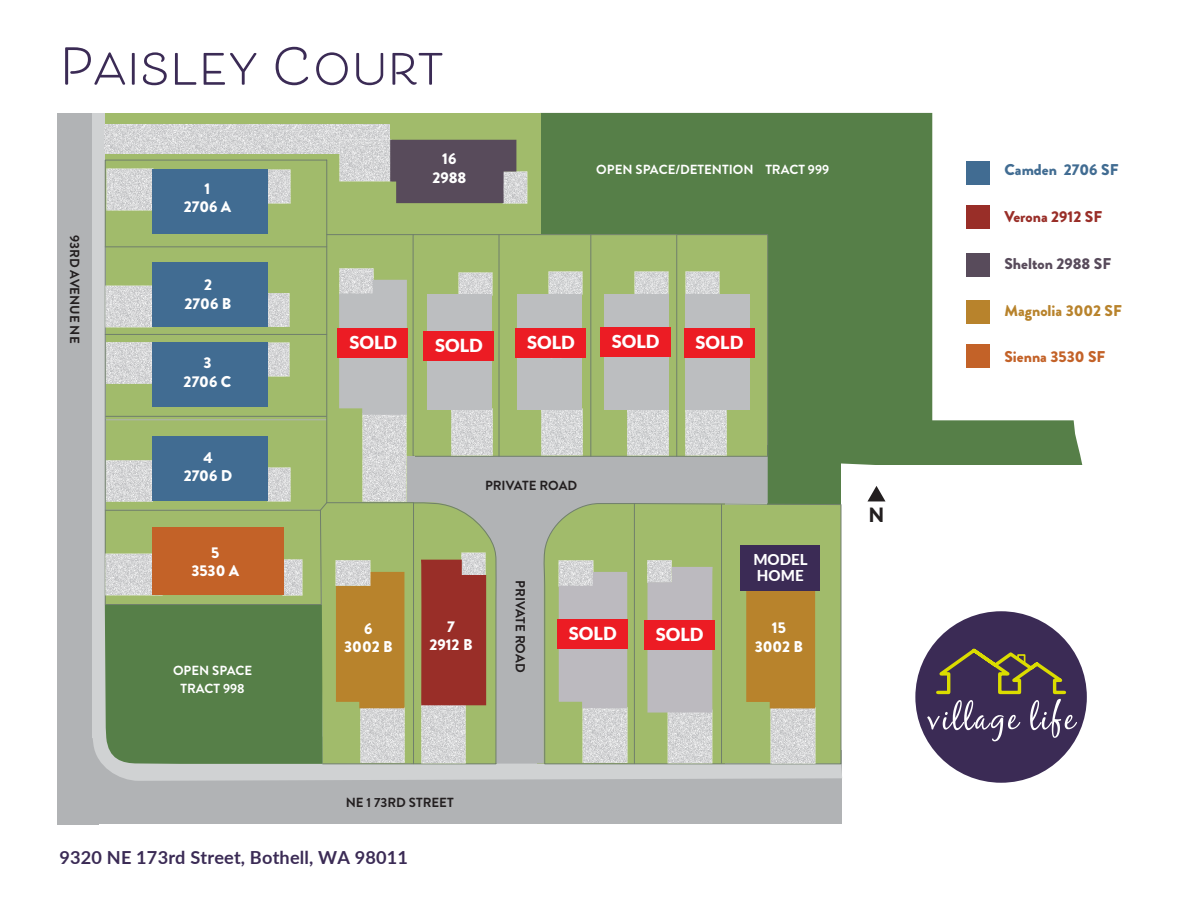
<style>
.page{position:relative;width:1188px;height:918px;background:#fff}
.page>*{position:absolute;margin:0;border:0;box-sizing:border-box;transform-origin:0 0}
.t1{font:900 19.65px "Lato";color:#231f20}
.t2{font:700 18px "Lato";letter-spacing:.01em;color:#3b2b55}
.t3{font:900 18px "Lato";color:#fff}
.t4{font:900 15.6px/18.8px "Brandon Grotesque";color:#fff;text-align:center}
.t5{font:900 15.6px "Brandon Grotesque";color:#b8832c}
.t6{font:900 15.6px "Brandon Grotesque";color:#584b5b}
.t7{font:900 15.6px "Brandon Grotesque";color:#416c92}
.t8{font:900 15.6px "Brandon Grotesque";color:#992e28}
.t9{font:900 15.6px "Brandon Grotesque";color:#c36228}
.t10{font:800 15px/16.5px "Lato";color:#fff}
.t11{font:700 13.2px "Brandon Grotesque";color:#231f20}
.t12{font:700 13.2px/17.5px "Brandon Grotesque";color:#fff;text-align:center}
</style>
<div class="page">
<svg style="left:867px;top:486px;width:19px;height:15px"></svg>
<div style="left:57px;top:113px;width:42px;height:712px;background:#b1b3b5"></div>
<div style="left:65px;top:751px;width:776px;height:73px;background:#b1b3b5"></div>
<svg style="left:540px;top:113px;width:542px;height:352px;fill:#567f48"></svg>
<div style="left:93px;top:113px;width:12px;height:625px;background:#d0d2d3"></div>
<div style="left:768px;top:445px;width:73px;height:60px;background:#567f48"></div>
<hr style="left:634px;top:504px;width:1px;height:260px;background:#707f6c">
<hr style="left:721px;top:505px;width:1px;height:258px;background:#707f6c">
<hr style="left:676px;top:235px;width:1px;height:221px;background:#707f6c">
<hr style="left:499px;top:235px;width:1px;height:221px;background:#707f6c">
<hr style="left:590px;top:235px;width:1px;height:221px;background:#707f6c">
<div style="left:915px;top:611px;width:172px;height:172px;background:#3b2b55;border-radius:50%"></div>
<svg style="left:927px;top:646px;width:150px;height:95px"></svg>
<img style="left:408px;top:218px;width:107px;height:131px">
<img style="left:407px;top:355px;width:80px;height:144px">
<div style="left:428px;top:294px;width:64px;height:116px;background:#bcbec0"></div>
<img style="left:495px;top:217px;width:141px;height:131px">
<img style="left:487px;top:355px;width:86px;height:151px">
<div style="left:518px;top:294px;width:64px;height:115px;background:#bcbec0"></div>
<img style="left:581px;top:218px;width:50px;height:131px">
<img style="left:573px;top:355px;width:58px;height:151px">
<div style="left:604px;top:294px;width:64px;height:116px;background:#bcbec0"></div>
<img style="left:631px;top:218px;width:142px;height:131px">
<img style="left:631px;top:355px;width:150px;height:151px">
<div style="left:686px;top:294px;width:64px;height:116px;background:#bcbec0"></div>
<img style="left:213px;top:430px;width:96px;height:72px">
<img style="left:92px;top:438px;width:60px;height:62px">
<div style="left:152px;top:437px;width:116px;height:64px;background:#416c92"></div>
<img style="left:213px;top:257px;width:72px;height:31px">
<img style="left:92px;top:265px;width:60px;height:23px">
<div style="left:152px;top:262px;width:115px;height:65px;background:#416c92"></div>
<img style="left:213px;top:288px;width:126px;height:142px">
<img style="left:92px;top:288px;width:115px;height:150px">
<div style="left:152px;top:343px;width:116px;height:64px;background:#416c92"></div>
<img style="left:213px;top:115px;width:72px;height:142px">
<img style="left:92px;top:115px;width:115px;height:150px">
<div style="left:152px;top:169px;width:116px;height:65px;background:#416c92"></div>
<img style="left:309px;top:360px;width:152px;height:142px">
<img style="left:285px;top:235px;width:142px;height:113px">
<svg style="left:339px;top:280px;width:68px;height:135px;background:#bcbfbf"></svg>
<img style="left:306px;top:765px;width:62px;height:15px">
<svg style="left:105px;top:502px;width:310px;height:263px;background:#69894e"></svg>
<img style="left:528px;top:653px;width:119px;height:127px">
<img style="left:505px;top:506px;width:139px;height:134px">
<svg style="left:559px;top:572px;width:68px;height:136px;background:#bdbcbe"></svg>
<img style="left:716px;top:653px;width:126px;height:165px">
<svg style="left:722px;top:505px;width:119px;height:259px;background:#aeab62"></svg>
<img style="left:228px;top:505px;width:128px;height:144px">
<img style="left:92px;top:500px;width:125px;height:149px">
<div style="left:152px;top:528px;width:132px;height:67px;background:#c36228"></div>
<img style="left:408px;top:499px;width:132px;height:130px">
<img style="left:368px;top:650px;width:152px;height:130px">
<div style="left:421px;top:560px;width:65px;height:145px;background:#992e28"></div>
<img style="left:282px;top:506px;width:142px;height:134px">
<img style="left:593px;top:506px;width:133px;height:131px">
<img style="left:614px;top:656px;width:152px;height:161px">
<svg style="left:647px;top:567px;width:66px;height:146px;background:#bcbbbe"></svg>
<div style="left:966px;top:161px;width:24px;height:23px;background:#416c92"></div>
<div style="left:966px;top:205px;width:24px;height:24px;background:#992e28"></div>
<div style="left:966px;top:253px;width:24px;height:24px;background:#584b5b"></div>
<div style="left:966px;top:344px;width:24px;height:24px;background:#c36228"></div>
<svg style="left:65px;top:47px;width:60px;height:38px"></svg>
<svg style="left:132px;top:53px;width:3px;height:32px"></svg>
<svg style="left:143px;top:52px;width:24px;height:33px"></svg>
<svg style="left:175px;top:53px;width:21px;height:32px"></svg>
<svg style="left:204px;top:53px;width:52px;height:32px"></svg>
<svg style="left:276px;top:47px;width:32px;height:38px"></svg>
<svg style="left:316px;top:52px;width:32px;height:33px"></svg>
<svg style="left:356px;top:53px;width:27px;height:32px"></svg>
<svg style="left:392px;top:53px;width:50px;height:32px"></svg>
<img style="left:105px;top:124px;width:93px;height:30px">
<img style="left:198px;top:124px;width:87px;height:30px">
<img style="left:285px;top:113px;width:160px;height:122px">
<img style="left:449px;top:117px;width:132px;height:140px">
<svg style="left:390px;top:140px;width:126px;height:63px;background:#5f5361"></svg>
<div style="left:740px;top:545px;width:80px;height:46px;background:#3b2b55"></div>
<div style="left:684px;top:328px;width:71px;height:30px;background:#ec1c24"></div>
<div style="left:557px;top:619px;width:71px;height:30px;background:#ec1c24"></div>
<div style="left:337px;top:328px;width:71px;height:30px;background:#ec1c24"></div>
<div style="left:600px;top:327px;width:71px;height:30px;background:#ec1c24"></div>
<div style="left:644px;top:620px;width:71px;height:30px;background:#ec1c24"></div>
<div style="left:515px;top:328px;width:71px;height:30px;background:#ec1c24"></div>
<div style="left:423px;top:331px;width:71px;height:30px;background:#ec1c24"></div>
<div style="left:966px;top:300px;width:24px;height:24px;background:#b8832c"></div>
<p class="t11" style="left:84px;top:235px;width:110px;rotate:90deg">93RD AVENUE NE</p>
<p class="t4" style="left:184px;top:179px;width:49px">1<br>2706 A</p>
<p class="t4" style="left:185px;top:275px;width:48px">2<br>2706 B</p>
<p class="t4" style="left:184px;top:353px;width:49px">3<br>2706 C</p>
<p class="t4" style="left:184px;top:448px;width:50px">4<br>2706 D</p>
<p class="t4" style="left:191px;top:543px;width:49px">5<br>3530 A</p>
<p class="t12" style="left:173px;top:662px;width:81px">OPEN SPACE<br>TRACT 998</p>
<p class="t4" style="left:432px;top:150px;width:36px">16<br>2988</p>
<p class="t12" style="left:596px;top:160px;width:235px">OPEN SPACE/DETENTION TRACT 999</p>
<p class="t4" style="left:356px;top:327px;width:37px;line-height:15px">8<br>3002</p>
<p class="t4" style="left:531px;top:328px;width:35px;line-height:16.5px">10<br>2706</p>
<p class="t4" style="left:617px;top:327px;width:35px;line-height:15px">11<br>2706</p>
<p class="t4" style="left:699px;top:327px;width:35px;line-height:15px">12<br>2706</p>
<p class="t3" style="left:349px;top:329px;width:49px">SOLD</p>
<p class="t3" style="left:612px;top:328px;width:49px">SOLD</p>
<p class="t3" style="left:696px;top:329px;width:49px">SOLD</p>
<p class="t3" style="left:435px;top:331px;width:49px">SOLD</p>
<p class="t3" style="left:527px;top:329px;width:49px">SOLD</p>
<p class="t11" style="left:485px;top:476px;width:94px">PRIVATE ROAD</p>
<p class="t10" style="left:753px;top:550px;width:56px">MODEL<br>HOME</p>
<p class="t11" style="left:530px;top:580px;width:94px;rotate:90deg">PRIVATE ROAD</p>
<p class="t4" style="left:429px;top:617px;width:45px">7<br>2912 B</p>
<p class="t4" style="left:665px;top:620px;width:32px;line-height:15px">14<br>2912</p>
<p class="t4" style="left:344px;top:619px;width:50px">6<br>3002 B</p>
<p class="t4" style="left:574px;top:620px;width:37px;line-height:15px">13<br>3002</p>
<p class="t4" style="left:755px;top:619px;width:50px">15<br>3002 B</p>
<p class="t3" style="left:569px;top:620px;width:49px">SOLD</p>
<p class="t3" style="left:656px;top:621px;width:49px">SOLD</p>
<p class="t1" style="left:869px;top:500px;width:17px">N</p>
<p class="t11" style="left:346px;top:793px;width:109px">NE 1 73RD STREET</p>
<p class="t2" style="left:60px;top:845px;width:350px">9320 NE 173rd Street, Bothell, WA 98011</p>
<p class="t7" style="left:1005px;top:159px;width:115px">Camden 2706 SF</p>
<p class="t8" style="left:1005px;top:206px;width:99px">Verona 2912 SF</p>
<p class="t6" style="left:1005px;top:252px;width:108px">Shelton 2988 SF</p>
<p class="t5" style="left:1005px;top:299px;width:119px">Magnolia 3002 SF</p>
<p class="t9" style="left:1005px;top:346px;width:102px">Sienna 3530 SF</p>
</div>
